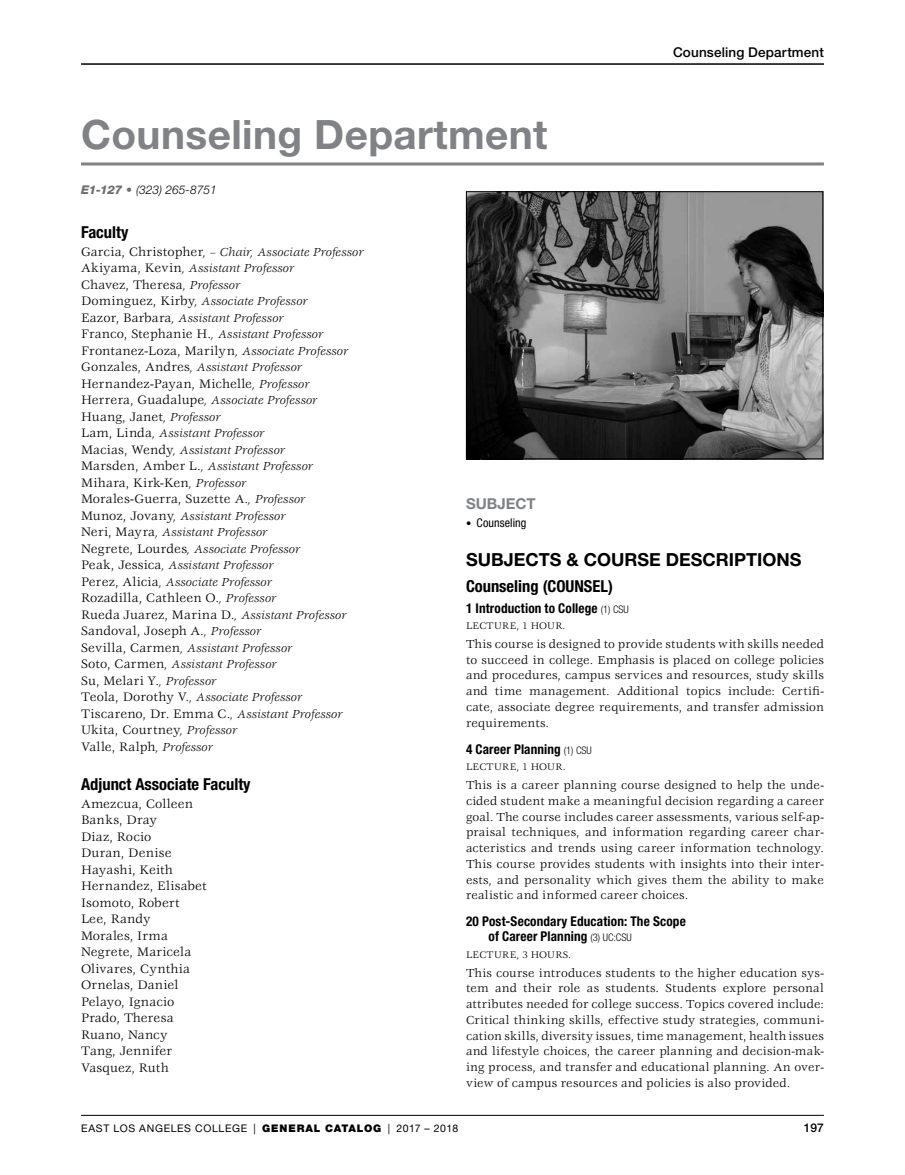
<style>
.page{position:relative;width:905px;height:1175px;background:#fff}
.page>*{position:absolute;margin:0;border:0;box-sizing:border-box;transform-origin:0 0}
.t1{font:700 40.5px "Helvetica Neue LT Std";letter-spacing:.01em;color:#808285}
.t2{font:700 18px "Helvetica Neue LT Std";color:#000}
.t3{font:700 condensed 16.5px "Helvetica Neue LT Std";color:#000}
.t4{font:700 15px "Helvetica Neue LT Std";color:#808285}
.t5{font:13.5px/16.5px "Veljovic Std";letter-spacing:.015em;color:#000}
.t6{font:700 condensed 13.5px/15px "Helvetica Neue LT Std";letter-spacing:.01em;color:#000}
.t7{font:500 13.5px "Helvetica Neue LT Std";letter-spacing:.01em;color:#000}
.t8{font:12.75px/15.8px "Veljovic Std";letter-spacing:.015em;color:#000;text-align:justify}
.t9{font:italic 12.75px/16.5px "Veljovic Std";letter-spacing:.015em;color:#000}
.t10{font:italic 300 12px "Helvetica Neue LT Std";color:#000}
.t11{font:condensed 12px "Helvetica Neue LT Std";letter-spacing:.005em;color:#000}
.t12{font:500 12px "Helvetica Neue LT Std";color:#000}
.t13{font:10.5px "Helvetica Neue LT Std";letter-spacing:.065em;color:#000}
.t14{font:10.5px "Veljovic Std";letter-spacing:.03em;color:#000}
.s1{font-weight:800;color:#6d6e71}
.s2{font-style:normal;font-size:13.5px}
.s3{font-style:italic;font-size:12.75px}
.s4{font-weight:700;font-stretch:normal;font-size:10.5px}
.s5{font-weight:300;font-size:10.5px}
.s6{font-weight:900}
</style>
<div class="page">
<hr style="left:81px;top:63px;width:743px;height:2px;background:#000">
<hr style="left:81px;top:1114px;width:743px;height:1px;background:#000">
<hr style="left:81px;top:162px;width:743px;height:3px;background:#808285">
<img style="left:468px;top:193px;width:353px;height:264px">
<div style="left:466px;top:191px;width:357px;height:268px;border:1px solid #000"></div>
<p class="t7" style="left:673px;top:44px;width:152px">Counseling Department</p>
<h1 class="t1" style="left:81px;top:109px;width:468px">Counseling Department</h1>
<p class="t10" style="left:81px;top:183px;width:137px"><span class="s1">E1-127 •</span> (323) 265-8751</p>
<p class="t3" style="left:81px;top:222px;width:49px">Faculty</p>
<p class="t9" style="left:81px;top:244px;width:284px"><span class="s2">Garcia, Christopher</span>, – Chair, Associate Professor<br><span class="s2">Akiyama, Kevin</span>, Assistant Professor</p>
<p class="t5" style="left:81px;top:277px;width:161px">Chavez, Theresa<span class="s3">, Professor</span></p>
<p class="t9" style="left:81px;top:293px;width:244px"><span class="s2">Dominguez, Kirby</span>, Associate Professor<br><span class="s2">Eazor, Barbara</span>, Assistant Professor<br><span class="s2">Franco, Stephanie H.</span>, Assistant Professor</p>
<p class="t5" style="left:81px;top:343px;width:269px">Frontanez-Loza, Marilyn<span class="s3">, Associate Professor</span></p>
<p class="t9" style="left:81px;top:359px;width:222px"><span class="s2">Gonzales, Andres</span>, Assistant Professor</p>
<p class="t5" style="left:81px;top:376px;width:230px">Hernandez-Payan, Michelle<span class="s3">, Professor</span></p>
<p class="t9" style="left:81px;top:392px;width:238px"><span class="s2">Herrera, Guadalupe</span>, Associate Professor</p>
<p class="t5" style="left:81px;top:409px;width:141px">Huang, Janet<span class="s3">, Professor</span></p>
<p class="t9" style="left:81px;top:425px;width:233px"><span class="s2">Lam, Linda</span>, Assistant Professor<br><span class="s2">Macias, Wendy</span>, Assistant Professor<br><span class="s2">Marsden, Amber L.</span>, Assistant Professor</p>
<p class="t5" style="left:81px;top:475px;width:226px">Mihara, Kirk-Ken<span class="s3">, Professor<br></span>Morales-Guerra, Suzette A.<span class="s3">, Professor</span></p>
<p class="t9" style="left:81px;top:508px;width:221px"><span class="s2">Munoz, Jovany</span>, Assistant Professor <span class="s2">Neri, Mayra</span>, Assistant Professor <span class="s2">Negrete, Lourdes</span>, Associate Professor <span class="s2">Peak, Jessica</span>, Assistant Professor <span class="s2">Perez, Alicia</span>, Associate Professor</p>
<p class="t5" style="left:81px;top:590px;width:267px">Rozadilla, Cathleen O.<span class="s3">, Professor<br></span>Rueda Juarez, Marina D.<span class="s3">, Assistant Professor<br></span>Sandoval, Joseph A.<span class="s3">, Professor</span></p>
<p class="t9" style="left:81px;top:640px;width:213px"><span class="s2">Sevilla, Carmen</span>, Assistant Professor<br><span class="s2">Soto, Carmen</span>, Assistant Professor</p>
<p class="t5" style="left:81px;top:673px;width:137px">Su, Melari Y.<span class="s3">, Professor</span></p>
<p class="t9" style="left:81px;top:689px;width:223px"><span class="s2">Teola, Dorothy V.</span>, Associate Professor</p>
<p class="t5" style="left:81px;top:706px;width:263px">Tiscareno, Dr. Emma C.<span class="s3">, Assistant Professor<br></span>Ukita, Courtney<span class="s3">, Professor<br></span>Valle, Ralph<span class="s3">, Professor</span></p>
<p class="t3" style="left:81px;top:774px;width:171px">Adjunct Associate Faculty</p>
<p class="t5" style="left:81px;top:796px;width:127px">Amezcua, Colleen<br>Banks, Dray<br>Diaz, Rocio<br>Duran, Denise<br>Hayashi, Keith<br>Hernandez, Elisabet<br>Isomoto, Robert<br>Lee, Randy<br>Morales, Irma<br>Negrete, Maricela<br>Olivares, Cynthia<br>Ornelas, Daniel<br>Pelayo, Ignacio<br>Prado, Theresa<br>Ruano, Nancy<br>Tang, Jennifer<br>Vasquez, Ruth</p>
<p class="t4" style="left:466px;top:494px;width:71px">SUBJECT</p>
<p class="t11" style="left:466px;top:516px;width:62px"><span class="s4">•</span> Counseling</p>
<h2 class="t2" style="left:466px;top:548px;width:337px">SUBJECTS &amp; COURSE DESCRIPTIONS</h2>
<p class="t3" style="left:466px;top:576px;width:148px">Counseling (COUNSEL)</p>
<p class="t6" style="left:466px;top:600px;width:164px">1 Introduction to College <span class="s5">(1) CSU</span></p>
<p class="t14" style="left:466px;top:620px;width:101px">LECTURE, 1 HOUR.</p>
<p class="t8" style="left:466px;top:636px;width:359px">This course is designed to provide students with skills needed to succeed in college. Emphasis is placed on college policies and procedures, campus services and resources, study skills and time management. Additional topics include: Certifi&shy;cate, associate degree requirements, and transfer admission requirements.</p>
<p class="t6" style="left:466px;top:741px;width:127px">4 Career Planning <span class="s5">(1) CSU</span></p>
<p class="t14" style="left:466px;top:761px;width:101px">LECTURE, 1 HOUR.</p>
<p class="t8" style="left:466px;top:777px;width:359px">This is a career planning course designed to help the unde&shy;cided student make a meaningful decision regarding a career goal. The course includes career assessments, various self-ap&shy;praisal techniques, and information regarding career char&shy;acteristics and trends using career information technology.<br>This course provides students with insights into their inter&shy;ests, and personality which gives them the ability to make realistic and informed career choices.</p>
<p class="t6" style="left:488px;top:913px;width:199px;text-indent:-23px">20 Post-Secondary Education: The Scope of Career Planning <span class="s5">(3) UC:CSU</span></p>
<p class="t14" style="left:466px;top:948px;width:107px">LECTURE, 3 HOURS.</p>
<p class="t8" style="left:466px;top:965px;width:359px">This course introduces students to the higher education sys&shy;tem and their role as students. Students explore personal attributes needed for college success. Topics covered include:<br>Critical thinking skills, effective study strategies, communi&shy;cation skills, diversity issues, time management, health issues and lifestyle choices, the career planning and decision-mak&shy;ing process, and transfer and educational planning. An over&shy;view of campus resources and policies is also provided.</p>
<p class="t13" style="left:81px;top:1121px;width:379px">EAST LOS ANGELES COLLEGE | <span class="s6">GENERAL CATALOG</span> | 2017 – 2018</p>
<p class="t12" style="left:803px;top:1120px;width:22px">197</p>
</div>
